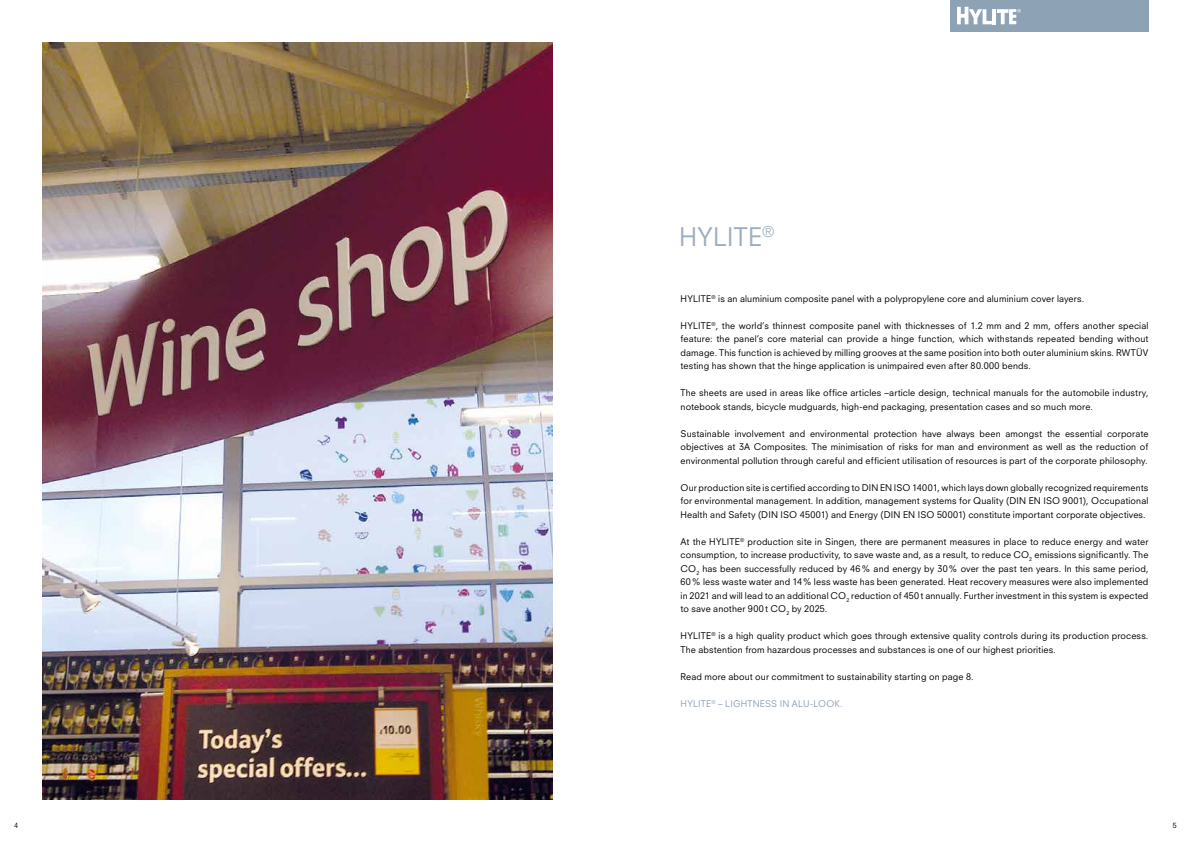
<style>
.page{position:relative;width:1191px;height:842px;background:#fff}
.page>*{position:absolute;margin:0;border:0;box-sizing:border-box;transform-origin:0 0}
.t1{font:25px "Neuzeit SLT Std";letter-spacing:.01em;color:#9eaec1}
.t2{font:9px/13.5px "Neuzeit SLT Std";letter-spacing:.015em;color:#000;text-align:justify}
.t3{font:9px "Neuzeit SLT Std";letter-spacing:.02em;color:#8ea2b6}
.t4{font:7px "Neuzeit SLT Std";color:#000}
</style>
<div class="page">
<div style="left:950px;top:0;width:198px;height:31px;background:#8ea2b6"></div>
<img style="left:43px;top:43px;width:510px;height:756px">
<svg style="left:957px;top:7px;width:64px;height:17px"></svg>
<h1 class="t1" style="left:679px;top:221px;width:96px">HYLITE<sup>®</sup></h1>
<p class="t2" style="left:680px;top:291px;width:405px">HYLITE<sup>®</sup> is an aluminium composite panel with a polypropylene core and aluminium cover layers.</p>
<p class="t2" style="left:680px;top:318px;width:469px">HYLITE<sup>®</sup>, the world’s thinnest composite panel with thicknesses of 1.2 mm and 2 mm, offers another special feature: the panel’s core material can provide a hinge function, which withstands repeated bending without damage. This function is achieved by milling grooves at the same position into both outer aluminium skins. RWTÜV testing has shown that the hinge application is unimpaired even after 80.000 bends.</p>
<p class="t2" style="left:680px;top:386px;width:469px">The sheets are used in areas like office articles –article design, technical manuals for the automobile industry, notebook stands, bicycle mudguards, high-end packaging, presentation cases and so much more.</p>
<p class="t2" style="left:680px;top:426px;width:469px">Sustainable involvement and environmental protection have always been amongst the essential corporate objectives at 3A Composites. The minimisation of risks for man and environment as well as the reduction of environmental pollution through careful and efficient utilisation of resources is part of the corporate philosophy.</p>
<p class="t2" style="left:680px;top:480px;width:469px">Our production site is certified according to DIN EN ISO 14001, which lays down globally recognized requirements for environmental management. In addition, management systems for Quality (DIN EN ISO 9001), Occupational Health and Safety (DIN ISO 45001) and Energy (DIN EN ISO 50001) constitute important corporate objectives.</p>
<p class="t2" style="left:680px;top:534px;width:469px">At the HYLITE<sup>®</sup> production site in Singen, there are permanent measures in place to reduce energy and water consumption, to increase productivity, to save waste and, as a result, to reduce CO<sub>2</sub> emissions significantly. The CO<sub>2</sub> has been successfully reduced by 46% and energy by 30% over the past ten years. In this same period, 60% less waste water and 14% less waste has been generated. Heat recovery measures were also implemented in 2021 and will lead to an additional CO<sub>2</sub> reduction of 450t annually. Further investment in this system is expected to save another 900t CO<sub>2</sub> by 2025.</p>
<p class="t2" style="left:680px;top:629px;width:469px">HYLITE<sup>®</sup> is a high quality product which goes through extensive quality controls during its production process.<br>The abstention from hazardous processes and substances is one of our highest priorities.</p>
<p class="t2" style="left:680px;top:669px;width:295px">Read more about our commitment to sustainability starting on page 8.</p>
<p class="t3" style="left:680px;top:698px;width:164px">HYLITE<sup>®</sup> – LIGHTNESS IN ALU-LOOK.</p>
<p class="t4" style="left:14px;top:821px;width:5px">4</p>
<p class="t4" style="left:1172px;top:821px;width:5px">5</p>
</div>
